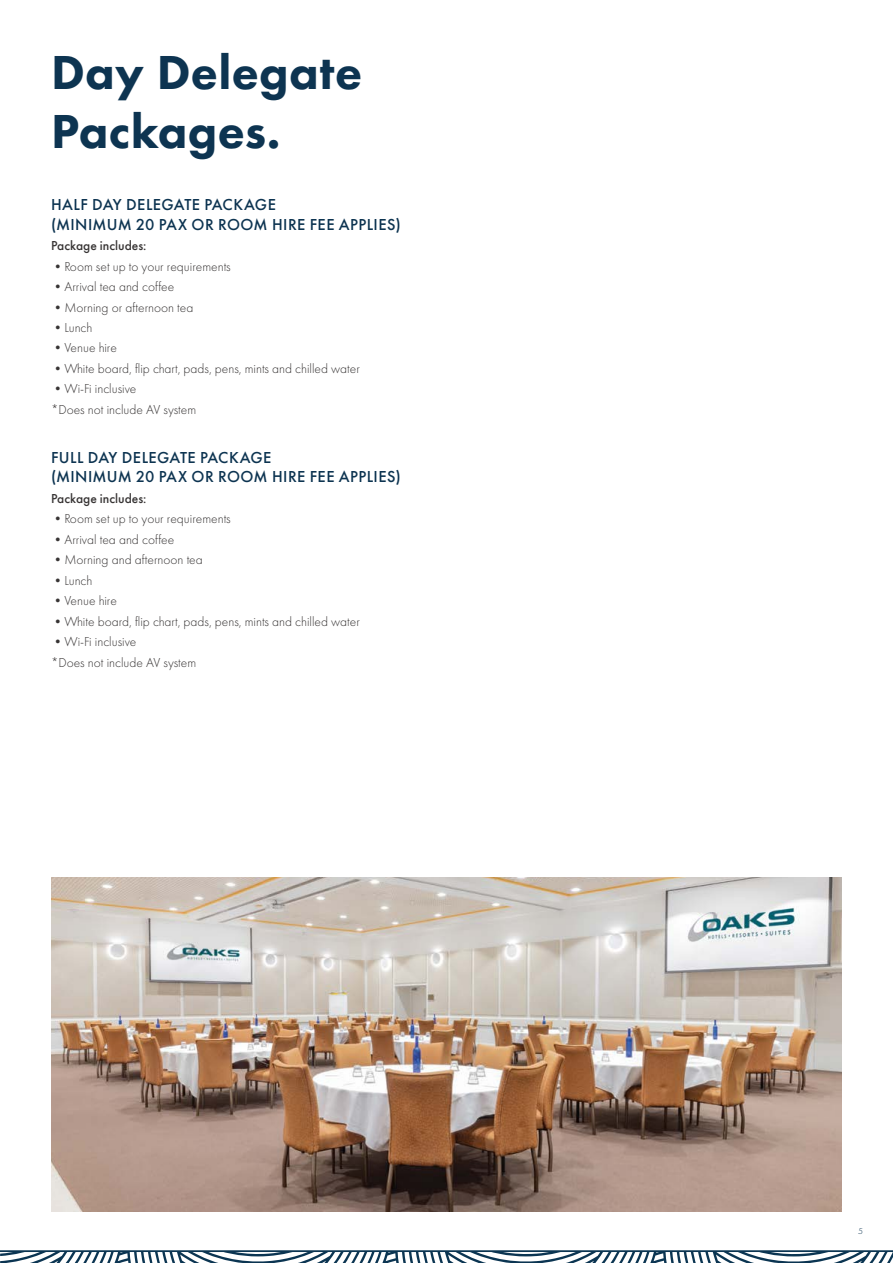
<style>
.page{position:relative;width:893px;height:1263px;background:#fff}
.page>*{position:absolute;margin:0;border:0;box-sizing:border-box;transform-origin:0 0}
.t1{font:800 49.5px/59.4px "Futura PT";letter-spacing:.01em;color:#0d3451}
.t2{font:500 16.5px/19.8px "Futura PT";letter-spacing:.025em;color:#0d3451}
.t3{font:300 13.5px/20.4px "Futura PT";color:#373434}
.t4{font:500 13.5px "Futura PT";color:#373434}
.t5{font:300 9px "Futura PT";color:#0d3451}
</style>
<div class="page">
<img style="left:51px;top:878px;width:791px;height:334px">
<svg style="left:0;top:1252px;width:893px;height:11px"></svg>
<hr style="left:0;top:1250px;width:893px;height:2px;background:#0b3552">
<h1 class="t1" style="left:51px;top:42px;width:313px">Day Delegate<br>Packages.</h1>
<p class="t2" style="left:51px;top:195px;width:351px">HALF DAY DELEGATE PACKAGE<br>(MINIMUM 20 PAX OR ROOM HIRE FEE APPLIES)</p>
<p class="t4" style="left:51px;top:238px;width:97px">Package includes:</p>
<p class="t3" style="left:51px;top:256px;width:181px">•Room set up to your requirements</p>
<p class="t3" style="left:51px;top:276px;width:125px">•Arrival tea and coffee</p>
<p class="t3" style="left:51px;top:297px;width:144px">•Morning or afternoon tea</p>
<p class="t3" style="left:51px;top:317px;width:43px">•Lunch</p>
<p class="t3" style="left:51px;top:338px;width:67px">•Venue hire</p>
<p class="t3" style="left:51px;top:358px;width:310px">•White board, flip chart, pads, pens, mints and chilled water</p>
<p class="t3" style="left:51px;top:379px;width:147px">•Wi-Fi inclusive<br>*Does not include AV system</p>
<p class="t2" style="left:51px;top:447px;width:351px">FULL DAY DELEGATE PACKAGE<br>(MINIMUM 20 PAX OR ROOM HIRE FEE APPLIES)</p>
<p class="t4" style="left:51px;top:490px;width:97px">Package includes:</p>
<p class="t3" style="left:51px;top:509px;width:181px">•Room set up to your requirements</p>
<p class="t3" style="left:51px;top:529px;width:125px">•Arrival tea and coffee</p>
<p class="t3" style="left:51px;top:550px;width:153px">•Morning and afternoon tea</p>
<p class="t3" style="left:51px;top:570px;width:43px">•Lunch</p>
<p class="t3" style="left:51px;top:590px;width:67px">•Venue hire</p>
<p class="t3" style="left:51px;top:611px;width:310px">•White board, flip chart, pads, pens, mints and chilled water</p>
<p class="t3" style="left:51px;top:631px;width:147px">•Wi-Fi inclusive<br>*Does not include AV system</p>
<p class="t5" style="left:858px;top:1225px;width:6px">5</p>
</div>
